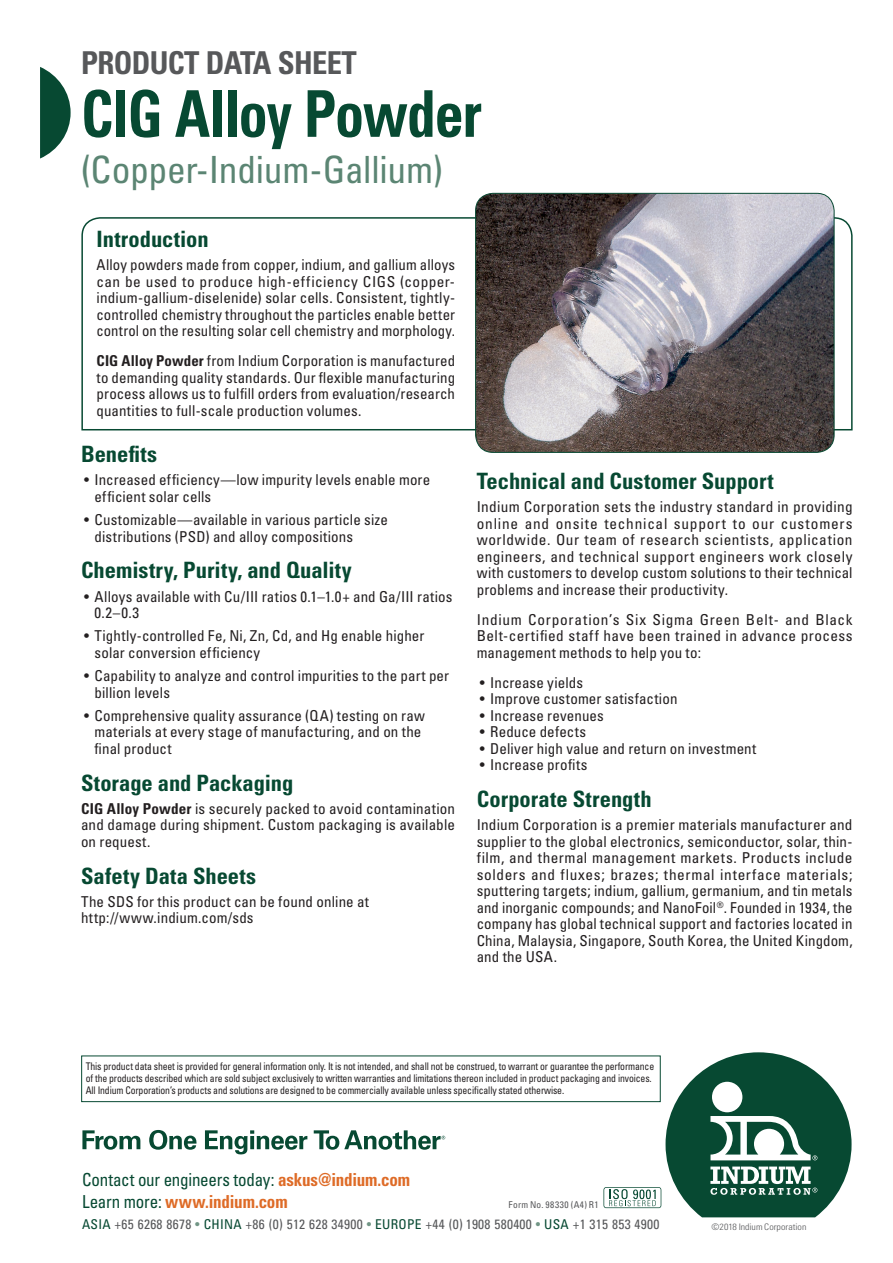
<style>
.page{position:relative;width:893px;height:1263px;background:#fff}
.page>*{position:absolute;margin:0;border:0;box-sizing:border-box;transform-origin:0 0}
.t1{font:700 condensed 64.5px "Univers LT Std";letter-spacing:-.02em;color:#074932;scale:.9 1}
.Subtitle{font:condensed 37.5px "Univers LT Std";letter-spacing:-.01em;color:#5b8573}
.PDS{font:700 condensed 31.5px "Univers LT Std";letter-spacing:-.02em;color:#57585a}
.Subhead{font:700 condensed 22.5px "Univers LT Std";color:#074932}
.t2{font:condensed 17.85px "Univers LT Std";letter-spacing:-.015em;color:#074932;scale:.95 1}
.t3{font:700 condensed 17.85px "Univers LT Std";letter-spacing:-.01em;color:#de6b27;scale:.95 1}
.Body_Text{font:condensed 15px/16.5px "Univers LT Std";letter-spacing:.01em;color:#231f20;text-align:justify}
.t4{font:condensed 13.5px "Univers LT Std";letter-spacing:.02em;color:#57585a}
.t5{font:condensed 10.5px/12px "Univers LT Std";letter-spacing:-.015em;color:#231f20;scale:.93 1}
.Form_No{font:condensed 9.45px "Univers LT Std";letter-spacing:.05em;color:#57585a}
.t6{font:300 condensed 9px "Univers LT Std";color:#57585a;scale:1.1 1}
.s1{font-weight:700}
.s2{font-weight:700;color:#de6b27}
.s3{color:#074932}
.s4{color:#719585}
.s5{font-weight:400;color:#074932}
</style>
<div class="page">
<svg style="left:40px;top:67px;width:31px;height:92px"></svg>
<svg style="left:603px;top:1052px;width:248px;height:165px"></svg>
<div style="left:712px;top:1082px;width:30px;height:30px;background:#fff;border-radius:50%"></div>
<div style="left:81px;top:1055px;width:580px;height:47px;border:1px solid #074932"></div>
<svg style="left:314px;top:1130px;width:131px;height:20px"></svg>
<svg style="left:82px;top:1130px;width:225px;height:24px"></svg>
<svg style="left:81px;top:216px;width:772px;height:215px"></svg>
<img style="left:476px;top:193px;width:358px;height:259px">
<div style="left:475px;top:193px;width:359px;height:260px;border:1px solid #074932;border-radius:18px"></div>
<p class="PDS" style="left:81px;top:43px;width:277px">PRODUCT DATA SHEET</p>
<p class="t1" style="left:81px;top:74px;width:447px">CIG Alloy Powder</p>
<p class="Subtitle" style="left:81px;top:146px;width:363px">(Copper-Indium-Gallium)</p>
<p class="Subhead" style="left:97px;top:225px;width:114px">Introduction</p>
<p class="Body_Text" style="left:97px;top:256px;width:360px">Alloy powders made from copper, indium, and gallium alloys can be used to produce high-efficiency CIGS (copper&shy;indium-gallium-diselenide) solar cells. Consistent, tightly&shy;controlled chemistry throughout the particles enable better control on the resulting solar cell chemistry and morphology.</p>
<p class="Body_Text" style="left:97px;top:352px;width:360px"><span class="s1">CIG Alloy Powder</span> from Indium Corporation is manufactured to demanding quality standards. Our flexible manufacturing process allows us to fulfill orders from evaluation/research quantities to full-scale production volumes.</p>
<p class="Subhead" style="left:81px;top:440px;width:78px">Benefits</p>
<p class="Body_Text" style="left:94px;top:471px;width:337px;text-indent:-10px">• Increased efficiency—low impurity levels enable more efficient solar cells</p>
<p class="Body_Text" style="left:94px;top:511px;width:295px;text-indent:-10px">• Customizable—available in various particle size distributions (PSD) and alloy compositions</p>
<p class="Subhead" style="left:81px;top:556px;width:272px">Chemistry, Purity, and Quality</p>
<p class="Body_Text" style="left:94px;top:588px;width:360px;text-indent:-10px">• Alloys available with Cu/III ratios 0.1–1.0+ and Ga/III ratios<br>0.2–0.3</p>
<p class="Body_Text" style="left:94px;top:627px;width:331px;text-indent:-10px">• Tightly-controlled Fe, Ni, Zn, Cd, and Hg enable higher solar conversion efficiency</p>
<p class="Body_Text" style="left:94px;top:667px;width:356px;text-indent:-10px">• Capability to analyze and control impurities to the part per billion levels</p>
<p class="Body_Text" style="left:94px;top:707px;width:332px;text-align:left;text-indent:-10px">• Comprehensive quality assurance (QA) testing on raw materials at every stage of manufacturing, and on the final product</p>
<p class="Subhead" style="left:81px;top:769px;width:214px">Storage and Packaging</p>
<p class="Body_Text" style="left:81px;top:800px;width:376px"><span class="s1">CIG Alloy Powder</span> is securely packed to avoid contamination and damage during shipment. Custom packaging is available on request.</p>
<p class="Subhead" style="left:81px;top:862px;width:177px">Safety Data Sheets</p>
<p class="Body_Text" style="left:81px;top:893px;width:290px">The SDS for this product can be found online at</p>
<p class="Body_Text" style="left:81px;top:909px;width:174px">http://www.indium.com/sds</p>
<p class="Subhead" style="left:477px;top:467px;width:299px">Technical and Customer Support</p>
<p class="Body_Text" style="left:477px;top:498px;width:377px">Indium Corporation sets the industry standard in providing online and onsite technical support to our customers worldwide. Our team of research scientists, application engineers, and technical support engineers work closely with customers to develop custom solutions to their technical problems and increase their productivity.</p>
<p class="Body_Text" style="left:477px;top:611px;width:377px">Indium Corporation’s Six Sigma Green Belt- and Black Belt-certified staff have been trained in advance process management methods to help you to:</p>
<p class="Body_Text" style="left:480px;top:674px;width:105px">• Increase yields</p>
<p class="Body_Text" style="left:480px;top:690px;width:199px">• Improve customer satisfaction</p>
<p class="Body_Text" style="left:480px;top:707px;width:126px">• Increase revenues</p>
<p class="Body_Text" style="left:480px;top:723px;width:108px">• Reduce defects</p>
<p class="Body_Text" style="left:480px;top:740px;width:278px">• Deliver high value and return on investment</p>
<p class="Body_Text" style="left:480px;top:756px;width:109px">• Increase profits</p>
<p class="Subhead" style="left:477px;top:785px;width:176px">Corporate Strength</p>
<p class="Body_Text" style="left:477px;top:816px;width:377px">Indium Corporation is a premier materials manufacturer and supplier to the global electronics, semiconductor, solar, thin&shy;film, and thermal management markets. Products include solders and fluxes; brazes; thermal interface materials; sputtering targets; indium, gallium, germanium, and tin metals and inorganic compounds; and NanoFoil<sup>®</sup>. Founded in 1934, the company has global technical support and factories located in China, Malaysia, Singapore, South Korea, the United Kingdom, and the USA.</p>
<p class="t5" style="left:86px;top:1060px;width:613px">This product data sheet is provided for general information only. It is not intended, and shall not be construed, to warrant or guarantee the performance of the products described which are sold subject exclusively to written warranties and limitations thereon included in product packaging and invoices.<br>All Indium Corporation’s products and solutions are designed to be commercially available unless specifically stated otherwise.</p>
<p class="t2" style="left:82px;top:1168px;width:347px">Contact our engineers today: <span class="s2">askus@indium.com</span></p>
<p class="t4" style="left:82px;top:1216px;width:579px"><span class="s3">ASIA</span> +65 6268 8678 <span class="s4">•</span> <span class="s3">CHINA</span> +86 (0) 512 628 34900 <span class="s4">•</span> <span class="s3">EUROPE</span> +44 (0) 1908 580400 <span class="s4">•</span> <span class="s3">USA</span> +1 315 853 4900</p>
<p class="t6" style="left:712px;top:1222px;width:88px">©2018 Indium Corporation</p>
<p class="t3" style="left:82px;top:1190px;width:218px"><span class="s5">Learn more:</span> www.indium.com</p>
<p class="Form_No" style="left:509px;top:1199px;width:91px">Form No. 98330 (A4) R1</p>
</div>
